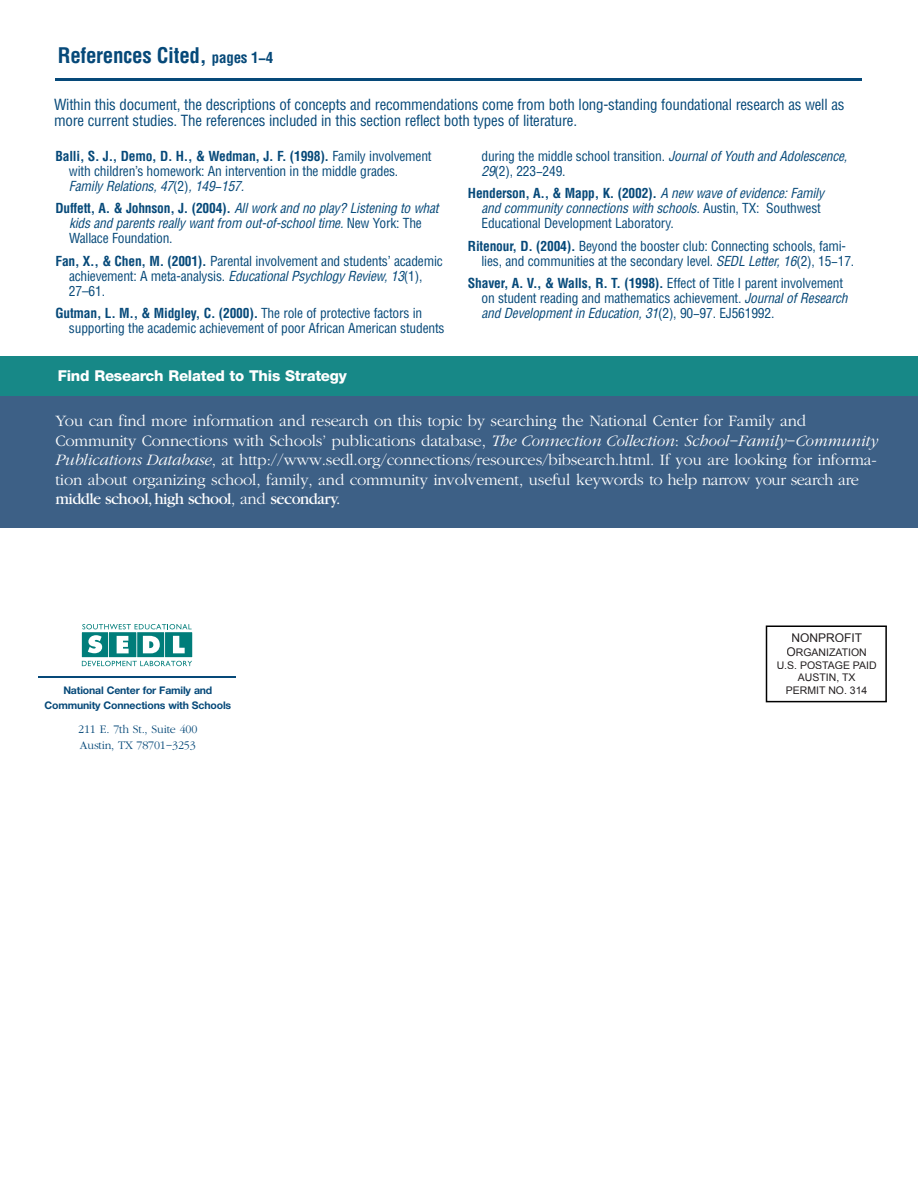
<style>
.page{position:relative;width:918px;height:1188px;background:#fff}
.page>*{position:absolute;margin:0;border:0;box-sizing:border-box;transform-origin:0 0}
.t1{font:700 condensed 21px "Helvetica";letter-spacing:-.015em;color:#064979}
.t2{font:300 16.5px/19.5px "Garamond";letter-spacing:-.01em;color:#fff}
.t3{font:condensed 15px/16.5px "Helvetica";letter-spacing:-.015em;color:#064979}
.t4{font:800 15px "Helvetica Neue";letter-spacing:-.015em;color:#fff}
.t5{font:condensed 13.5px/15px "Helvetica";letter-spacing:-.015em;color:#064979}
.t6{font:italic condensed 13.5px/15px "Helvetica";letter-spacing:-.015em;color:#064979}
.t7{font:300 12px/16.5px "Garamond";letter-spacing:-.015em;color:#064979}
.t8{font:12px "Arial";color:#231f20}
.t9{font:700 10.5px/15px "Helvetica Neue";letter-spacing:-.015em;color:#064979;text-align:center}
.t10{font:10.5px/12.6px "Arial";color:#231f20;text-align:center}
.s1{font-size:15px}
.s2{font-weight:700}
.s3{font-style:italic}
.s4{font-weight:700;font-style:normal}
.s5{font-style:normal}
.s6{font-weight:400}
.s7{font-size:12px}
</style>
<div class="page">
<hr style="left:39px;top:676px;width:197px;height:2px;background:#064979">
<svg style="left:766px;top:626px;width:121px;height:76px"></svg>
<div style="left:792px;top:633px;width:70px;height:9px;background:#fff"></div>
<div style="left:787px;top:647px;width:8px;height:9px;background:#fff"></div>
<div style="left:797px;top:648px;width:69px;height:8px;background:#fff"></div>
<div style="left:778px;top:661px;width:98px;height:8px;background:#fff"></div>
<div style="left:798px;top:674px;width:57px;height:9px;background:#fff"></div>
<div style="left:787px;top:686px;width:80px;height:8px;background:#fff"></div>
<hr style="left:56px;top:79px;width:806px;height:2px;background:#064979">
<div style="left:0;top:356px;width:918px;height:172px;background:#3d6086"></div>
<div style="left:0;top:356px;width:918px;height:40px;background:#178887"></div>
<svg style="left:81px;top:624px;width:112px;height:42px"></svg>
<h1 class="t1" style="left:58px;top:42px;width:217px">References Cited, <span class="s1">pages 1−4</span></h1>
<p class="t3" style="left:54px;top:96px;width:792px">Within this document, the descriptions of concepts and recommendations come from both long-standing foundational research as well as more current studies. The references included in this section reflect both types of literature.</p>
<p class="t5" style="left:69px;top:148px;width:364px;text-indent:-14px"><span class="s2">Balli, S. J., Demo, D. H., &amp; Wedman, J. F. (1998).</span> Family involvement with children’s homework: An intervention in the middle grades.<br><span class="s3">Family Relations, 47</span>(2)<span class="s3">, 149−157.</span></p>
<p class="t6" style="left:69px;top:201px;width:371px;text-indent:-14px"><span class="s4">Duffett, A. &amp; Johnson, J. (2004).</span> All work and no play? Listening to what kids and parents really want from out-of-school time. <span class="s5">New York: The<br>Wallace Foundation.</span></p>
<p class="t5" style="left:69px;top:253px;width:375px;text-indent:-13px"><span class="s2">Fan, X., &amp; Chen, M. (2001).</span> Parental involvement and students’ academic achievement: A meta-analysis. <span class="s3">Educational Psychlogy Review, 13</span>(1),<br>27–61.</p>
<p class="t5" style="left:69px;top:306px;width:377px;text-indent:-13px"><span class="s2">Gutman, L. M., &amp; Midgley, C. (2000).</span> The role of protective factors in supporting the academic achievement of poor African American students</p>
<p class="t4" style="left:58px;top:367px;width:291px">Find Research Related to This Strategy</p>
<p class="t5" style="left:481px;top:148px;width:367px">during the middle school transition. <span class="s3">Journal of Youth and Adolescence,<br>29</span>(2), 223−249.</p>
<p class="t6" style="left:481px;top:186px;width:344px;text-indent:-14px"><span class="s4">Henderson, A., &amp; Mapp, K. (2002).</span> A new wave of evidence: Family and community connections with schools. <span class="s5">Austin, TX: Southwest<br>Educational Development Laboratory.</span></p>
<p class="t5" style="left:481px;top:238px;width:374px;text-indent:-14px"><span class="s2">Ritenour, D. (2004).</span> Beyond the booster club: Connecting schools, fami&shy;lies, and communities at the secondary level. <span class="s3">SEDL Letter, 16</span>(2), 15−17.</p>
<p class="t5" style="left:481px;top:276px;width:368px;text-indent:-14px"><span class="s2">Shaver, A. V., &amp; Walls, R. T. (1998).</span> Effect of Title I parent involvement on student reading and mathematics achievement. <span class="s3">Journal of Research and Development in Education, 31</span>(2), 90−97. EJ561992.</p>
<p class="t2" style="left:56px;top:412px;width:824px">You can find more information and research on this topic by searching the National Center for Family and Community Connections with Schools’ publications database, <span class="s3">The Connection Collection</span>: <span class="s3">School−Family−Community Publications Database</span>, at http://www.sedl.org/connections/resources/bibsearch.html. If you are looking for informa&shy;tion about organizing school, family, and community involvement, useful keywords to help narrow your search are <span class="s6">middle school, high school</span>, and <span class="s6">secondary.</span></p>
<p class="t9" style="left:44px;top:682px;width:188px">National Center for Family and<br>Community Connections with Schools</p>
<p class="t7" style="left:78px;top:721px;width:121px">211 E. 7th St., Suite 400<br>Austin, TX 78701−3253</p>
<p class="t8" style="left:791px;top:631px;width:72px">NONPROFIT</p>
<p class="t10" style="left:777px;top:646px;width:101px"><span class="s7">O</span>RGANIZATION<br>U.S. POSTAGE PAID<br>AUSTIN, TX<br>PERMIT NO. 314</p>
</div>
